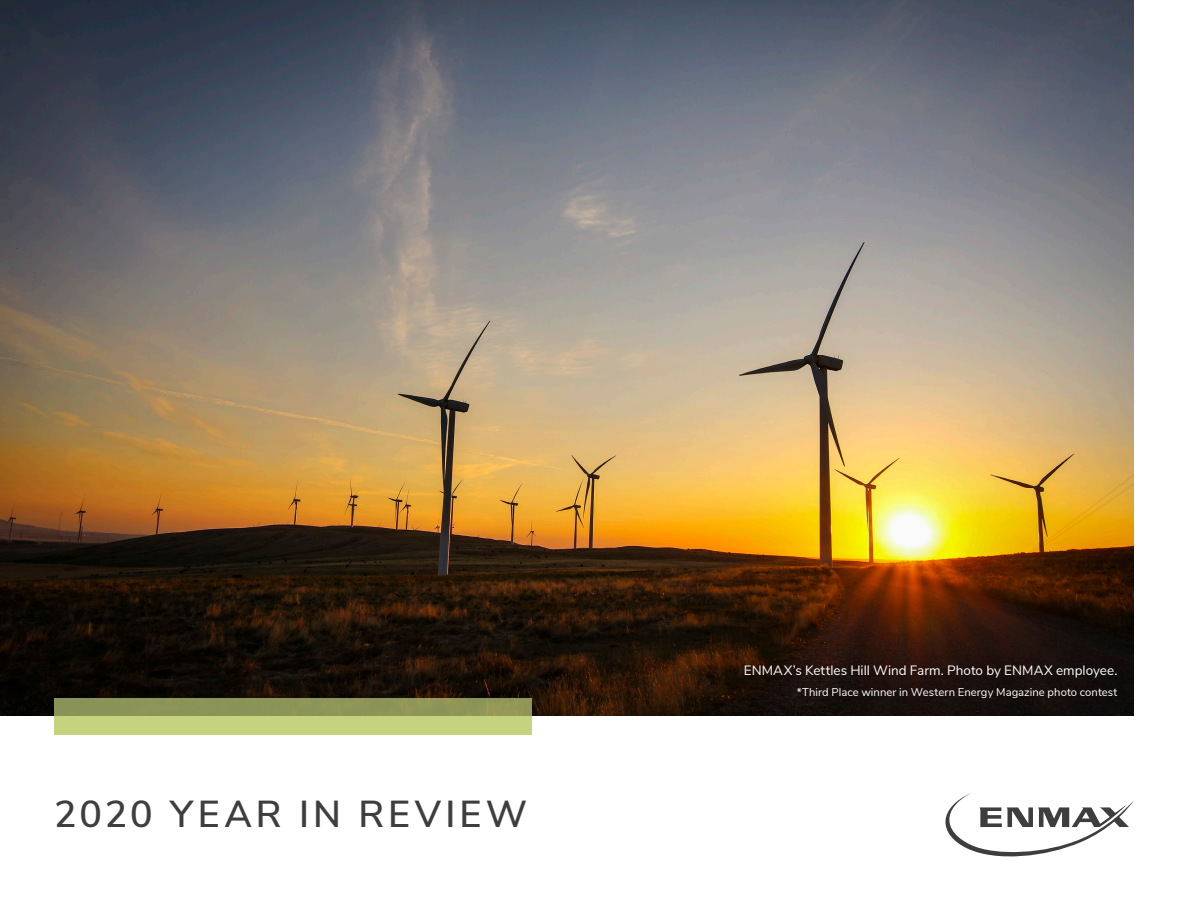
<style>
.page{position:relative;width:1188px;height:918px;background:#fff}
.page>*{position:absolute;margin:0;border:0;box-sizing:border-box;transform-origin:0 0}
.t1{font:600 37.5px "Nunito Sans";letter-spacing:.105em;color:#3e3e3f}
.t2{font:13.5px "Nunito Sans";color:#fff}
.t3{font:11.25px "Nunito Sans";letter-spacing:.005em;color:#fff}
</style>
<div class="page">
<img style="left:0;top:0;width:1134px;height:716px">
<svg style="left:54px;top:699px;width:477px;height:36px;background:#aab46b"></svg>
<svg style="left:945px;top:793px;width:189px;height:64px"></svg>
<p class="t1" style="left:54px;top:786px;width:475px">2020 YEAR IN REVIEW</p>
<p class="t2" style="left:744px;top:661px;width:375px">ENMAX’s Kettles Hill Wind Farm. Photo by ENMAX employee.</p>
<p class="t3" style="left:797px;top:683px;width:322px">*Third Place winner in Western Energy Magazine photo contest</p>
</div>
